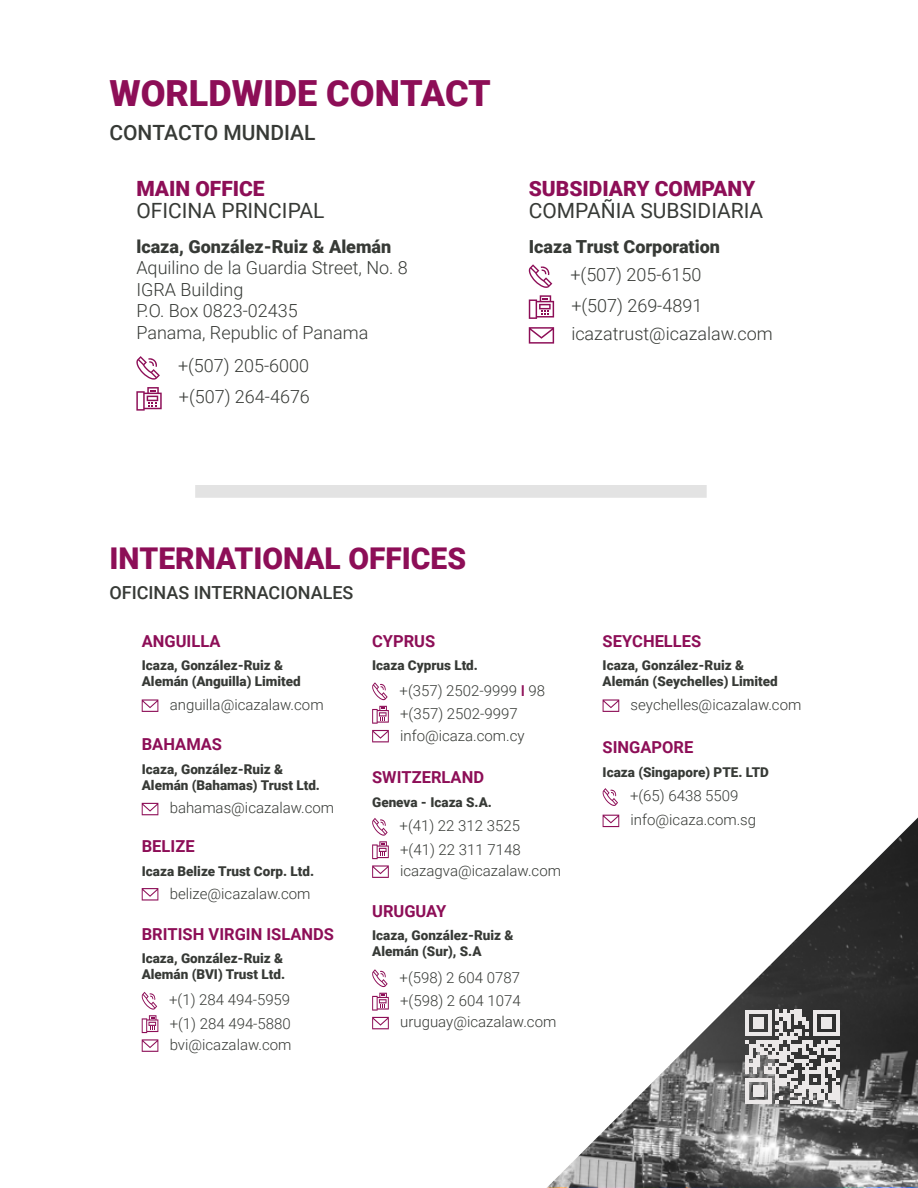
<style>
.page{position:relative;width:918px;height:1188px;background:#fff}
.page>*{position:absolute;margin:0;border:0;box-sizing:border-box;transform-origin:0 0}
.t1{font:900 36px "Roboto";color:#8d0e57}
.t2{font:900 30px "Roboto";color:#8d0e57}
.t3{font:21px "Roboto";color:#373a36}
.t4{font:900 21px "Roboto";color:#8d0e57}
.t5{font:500 21px "Roboto";color:#373a36}
.t6{font:300 18px/21.6px "Roboto";color:#373a36}
.t7{font:900 18px "Roboto";color:#373a36}
.t8{font:500 18px "Roboto";color:#373a36}
.t9{font:700 16.5px "Roboto";color:#8d0e57}
.t10{font:300 15px/23.5px "Roboto";color:#373a36}
.t11{font:900 13.5px/16.2px "Roboto";color:#373a36}
.s1{font-weight:500;color:#8d0e57}
</style>
<div class="page">
<svg style="left:548px;top:816px;width:370px;height:371px"></svg>
<svg style="left:136px;top:356px;width:24px;height:24px"></svg>
<svg style="left:136px;top:387px;width:26px;height:24px"></svg>
<svg style="left:528px;top:264px;width:24px;height:24px"></svg>
<svg style="left:529px;top:295px;width:25px;height:24px"></svg>
<svg style="left:529px;top:327px;width:25px;height:17px"></svg>
<svg style="left:603px;top:699px;width:16px;height:13px"></svg>
<svg style="left:372px;top:682px;width:16px;height:18px"></svg>
<svg style="left:372px;top:706px;width:17px;height:18px"></svg>
<svg style="left:372px;top:730px;width:17px;height:12px"></svg>
<svg style="left:372px;top:818px;width:17px;height:41px"></svg>
<svg style="left:372px;top:865px;width:17px;height:13px"></svg>
<svg style="left:603px;top:815px;width:16px;height:12px"></svg>
<svg style="left:602px;top:788px;width:16px;height:18px"></svg>
<svg style="left:372px;top:969px;width:16px;height:18px"></svg>
<svg style="left:372px;top:993px;width:17px;height:18px"></svg>
<svg style="left:372px;top:1017px;width:17px;height:12px"></svg>
<svg style="left:142px;top:803px;width:16px;height:12px"></svg>
<svg style="left:142px;top:888px;width:16px;height:13px"></svg>
<svg style="left:142px;top:992px;width:16px;height:41px"></svg>
<svg style="left:142px;top:1039px;width:16px;height:13px"></svg>
<svg style="left:142px;top:699px;width:16px;height:13px"></svg>
<div style="left:195px;top:485px;width:512px;height:13px;background:#e3e3e3"></div>
<svg style="left:745px;top:1010px;width:95px;height:94px"></svg>
<h1 class="t1" style="left:109px;top:68px;width:383px">WORLDWIDE CONTACT</h1>
<h3 class="t5" style="left:109px;top:117px;width:208px">CONTACTO MUNDIAL</h3>
<h3 class="t4" style="left:136px;top:173px;width:130px">MAIN OFFICE</h3>
<h3 class="t3" style="left:136px;top:196px;width:190px">OFICINA PRINCIPAL</h3>
<p class="t7" style="left:136px;top:234px;width:256px">lcaza, González-Ruiz &amp; Alemán</p>
<p class="t6" style="left:136px;top:256px;width:273px">Aquilino de la Guardia Street, No. 8<br>IGRA Building<br>P.O. Box 0823-02435<br>Panama, Republic of Panama</p>
<p class="t6" style="left:178px;top:350px;width:133px;line-height:31px">+(507) 205-6000 +(507) 264-4676</p>
<h3 class="t4" style="left:529px;top:173px;width:228px">SUBSIDIARY COMPANY</h3>
<h3 class="t3" style="left:529px;top:196px;width:236px">COMPAÑIA SUBSIDIARIA</h3>
<p class="t7" style="left:529px;top:234px;width:193px">Icaza Trust Corporation</p>
<p class="t6" style="left:570px;top:258px;width:133px;line-height:30.9px">+(507) 205-6150 +(507) 269-4891</p>
<p class="t6" style="left:571px;top:322px;width:203px">icazatrust@icazalaw.com</p>
<h2 class="t2" style="left:109px;top:537px;width:358px">INTERNATIONAL OFFICES</h2>
<p class="t8" style="left:109px;top:580px;width:246px">OFICINAS INTERNACIONALES</p>
<p class="t9" style="left:142px;top:629px;width:80px">ANGUILLA</p>
<p class="t11" style="left:142px;top:657px;width:161px">Icaza, González-Ruiz &amp;<br>Alemán (Anguilla) Limited</p>
<p class="t10" style="left:170px;top:692px;width:155px">anguilla@icazalaw.com</p>
<p class="t9" style="left:142px;top:733px;width:82px">BAHAMAS</p>
<p class="t11" style="left:142px;top:760px;width:180px">Icaza, González-Ruiz &amp;<br>Alemán (Bahamas) Trust Ltd.</p>
<p class="t10" style="left:170px;top:796px;width:166px">bahamas@icazalaw.com</p>
<p class="t9" style="left:142px;top:835px;width:54px">BELIZE</p>
<p class="t11" style="left:142px;top:862px;width:174px">Icaza Belize Trust Corp. Ltd.</p>
<p class="t10" style="left:170px;top:881px;width:142px">belize@icazalaw.com</p>
<p class="t9" style="left:142px;top:922px;width:194px">BRITISH VIRGIN ISLANDS</p>
<p class="t11" style="left:142px;top:950px;width:145px">Icaza, González-Ruiz &amp;<br>Alemán (BVI) Trust Ltd.</p>
<p class="t10" style="left:169px;top:987px;width:123px">+(1) 284 494-5959 +(1) 284 494-5880</p>
<p class="t10" style="left:170px;top:1032px;width:123px">bvi@icazalaw.com</p>
<p class="t9" style="left:372px;top:629px;width:65px">CYPRUS</p>
<p class="t10" style="left:400px;top:678px;width:147px">+(357) 2502-9999 <span class="s1">I</span> 98 +(357) 2502-9997</p>
<p class="t11" style="left:372px;top:657px;width:107px">Icaza Cyprus Ltd.</p>
<p class="t10" style="left:400px;top:723px;width:126px">info@icaza.com.cy</p>
<p class="t9" style="left:372px;top:766px;width:113px">SWITZERLAND</p>
<p class="t10" style="left:400px;top:813px;width:123px">+(41) 22 312 3525 +(41) 22 311 7148</p>
<p class="t11" style="left:372px;top:793px;width:121px">Geneva - Icaza S.A.</p>
<p class="t10" style="left:400px;top:858px;width:162px">icazagva@icazalaw.com</p>
<p class="t9" style="left:372px;top:899px;width:76px">URUGUAY</p>
<p class="t11" style="left:372px;top:927px;width:143px">Icaza, González-Ruiz &amp;<br>Alemán (Sur), S.A</p>
<p class="t10" style="left:400px;top:965px;width:123px">+(598) 2 604 0787 +(598) 2 604 1074</p>
<p class="t10" style="left:400px;top:1010px;width:158px">uruguay@icazalaw.com</p>
<p class="t9" style="left:603px;top:629px;width:100px">SEYCHELLES</p>
<p class="t11" style="left:603px;top:657px;width:177px">Icaza, González-Ruiz &amp;<br>Alemán (Seychelles) Limited</p>
<p class="t10" style="left:631px;top:692px;width:172px">seychelles@icazalaw.com</p>
<p class="t9" style="left:603px;top:736px;width:92px">SINGAPORE</p>
<p class="t10" style="left:630px;top:784px;width:110px">+(65) 6438 5509</p>
<p class="t11" style="left:603px;top:764px;width:168px">Icaza (Singapore) PTE. LTD</p>
<p class="t10" style="left:631px;top:808px;width:127px">info@icaza.com.sg</p>
</div>
